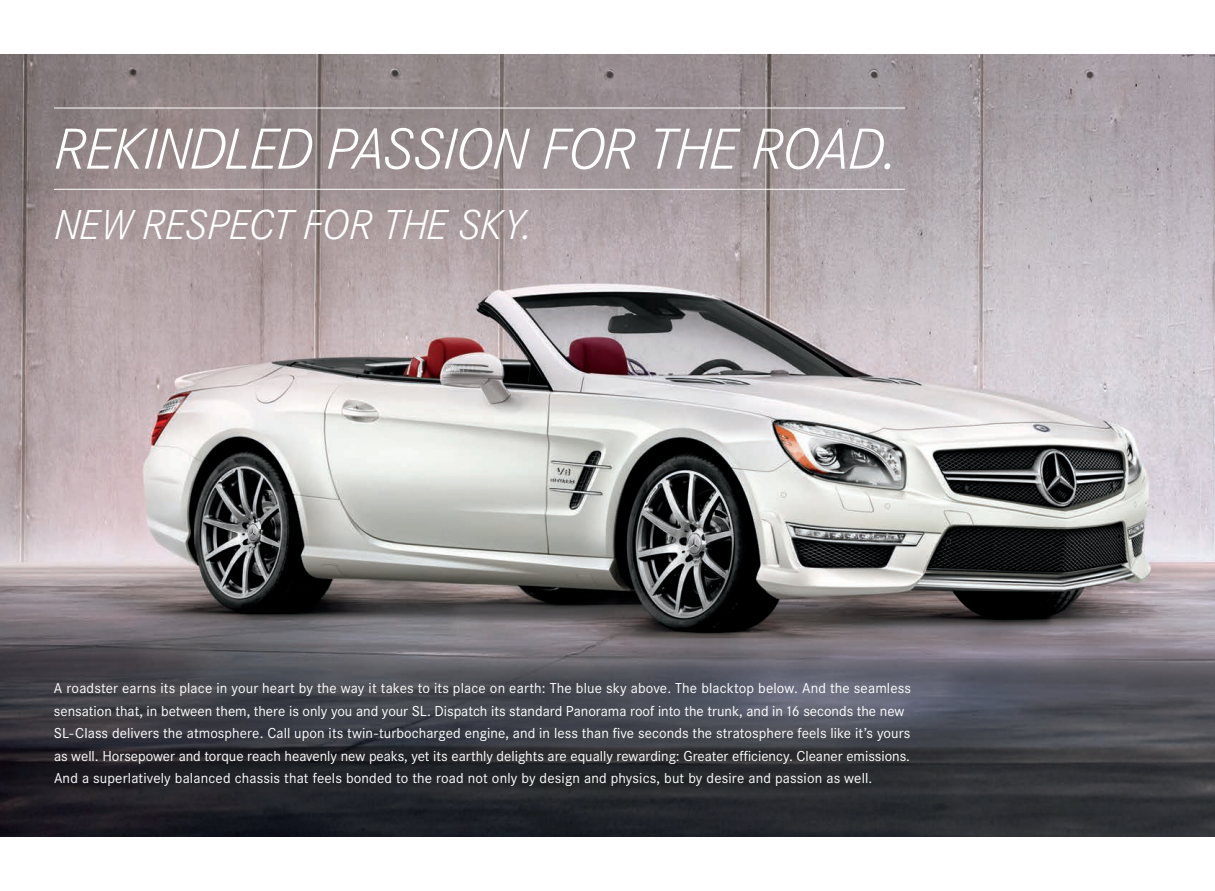
<style>
.page{position:relative;width:1215px;height:891px;background:#fff}
.page>*{position:absolute;margin:0;border:0;box-sizing:border-box;transform-origin:0 0}
.Headlines{font:italic 300 60px "Corporate S";letter-spacing:-.035em;color:#fff}
.Headlines-2{font:italic 300 43.5px "Corporate S";letter-spacing:-.02em;color:#fff}
.Main_Body_KO{font:15px/22.5px "Corporate S";letter-spacing:.005em;color:#fff}
</style>
<div class="page">
<img style="left:0;top:54px;width:1215px;height:783px">
<hr style="left:54px;top:108px;width:851px;height:1px;background:#fff">
<hr style="left:54px;top:189px;width:851px;height:1px;background:#fff">
<p class="Headlines" style="left:54px;top:116px;width:845px">REKINDLED PASSION FOR THE ROAD.</p>
<p class="Headlines-2" style="left:54px;top:201px;width:480px">NEW RESPECT FOR THE SKY.</p>
<p class="Main_Body_KO" style="left:54px;top:677px;width:859px">A roadster earns its place in your heart by the way it takes to its place on earth: The blue sky above. The blacktop below. And the seamless sensation that, in between them, there is only you and your SL. Dispatch its standard Panorama roof into the trunk, and in 16 seconds the new SL‑Class delivers the atmosphere. Call upon its twin-turbocharged engine, and in less than five seconds the stratosphere feels like it’s yours as well. Horsepower and torque reach heavenly new peaks, yet its earthly delights are equally rewarding: Greater efficiency. Cleaner emissions.<br>And a superlatively balanced chassis that feels bonded to the road not only by design and physics, but by desire and passion as well.</p>
</div>
